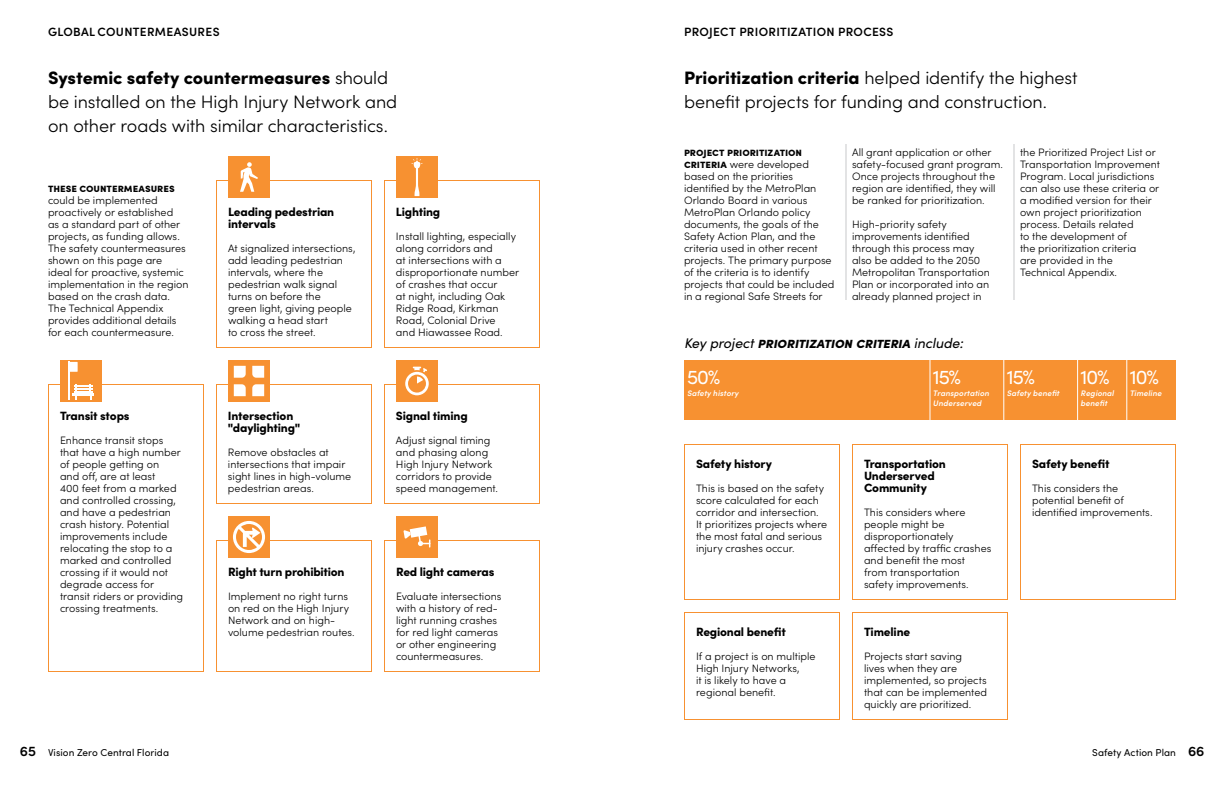
<style>
.page{position:relative;width:1224px;height:792px;background:#fff}
.page>*{position:absolute;margin:0;border:0;box-sizing:border-box;transform-origin:0 0}
.t1{font:20px "Sofia Pro";letter-spacing:-.05em;color:#fff}
.t2{font:300 18px/24px "Sofia Pro";letter-spacing:-.005em;color:#000}
.t3{font:italic 900 14px "Sofia Pro";letter-spacing:-.02em;color:#000}
.t4{font:900 12px/12px "Sofia Pro";letter-spacing:-.02em;color:#000}
.t5{font:600 12px "Sofia Pro";letter-spacing:.025em;color:#000}
.t6{font:300 10.8px/12px "Sofia Pro";color:#000}
.t7{font:900 10.8px "Sofia Pro";letter-spacing:-.005em;color:#000}
.t8{font:10px "Sofia Pro";letter-spacing:.005em;color:#000}
.t9{font:italic 600 8px/10px "Sofia Pro";letter-spacing:.015em;color:#fff}
.s1{font-weight:900}
.s2{font-weight:400}
.s3{font-weight:600;font-size:14px}
</style>
<div class="page">
<div style="left:384px;top:180px;width:156px;height:168px;border:1px solid #f79131"></div>
<div style="left:396px;top:156px;width:42px;height:42px;background:#f79131"></div>
<svg style="left:411px;top:158px;width:12px;height:38px"></svg>
<div style="left:48px;top:384px;width:156px;height:288px;border:1px solid #f79131"></div>
<div style="left:60px;top:360px;width:42px;height:42px;background:#f79131"></div>
<hr style="left:72px;top:393px;width:22px;height:3px;background:#fff">
<svg style="left:74px;top:384px;width:19px;height:16px"></svg>
<hr style="left:68px;top:362px;width:2px;height:38px;background:#fff">
<svg style="left:70px;top:362px;width:8px;height:10px"></svg>
<div style="left:384px;top:540px;width:156px;height:132px;border:1px solid #f79131"></div>
<div style="left:396px;top:516px;width:42px;height:42px;background:#f79131"></div>
<svg style="left:403px;top:526px;width:27px;height:22px"></svg>
<div style="left:216px;top:180px;width:156px;height:168px;border:1px solid #f79131"></div>
<div style="left:228px;top:156px;width:42px;height:42px;background:#f79131"></div>
<svg style="left:240px;top:162px;width:18px;height:30px"></svg>
<div style="left:216px;top:540px;width:156px;height:132px;border:1px solid #f79131"></div>
<div style="left:228px;top:516px;width:42px;height:42px;background:#f79131"></div>
<svg style="left:233px;top:521px;width:32px;height:32px"></svg>
<div style="left:384px;top:384px;width:156px;height:120px;border:1px solid #f79131"></div>
<div style="left:396px;top:360px;width:42px;height:42px;background:#f79131"></div>
<svg style="left:405px;top:367px;width:24px;height:28px"></svg>
<div style="left:216px;top:384px;width:156px;height:120px;border:1px solid #f79131"></div>
<div style="left:228px;top:360px;width:42px;height:42px;background:#f79131"></div>
<svg style="left:234px;top:384px;width:12px;height:12px"></svg>
<svg style="left:234px;top:366px;width:12px;height:12px"></svg>
<svg style="left:252px;top:366px;width:12px;height:12px"></svg>
<svg style="left:252px;top:384px;width:12px;height:12px"></svg>
<div style="left:684px;top:444px;width:156px;height:156px;border:1px solid #f79131"></div>
<div style="left:684px;top:612px;width:156px;height:108px;border:1px solid #f79131"></div>
<div style="left:852px;top:612px;width:156px;height:108px;border:1px solid #f79131"></div>
<div style="left:1020px;top:444px;width:156px;height:156px;border:1px solid #f79131"></div>
<div style="left:852px;top:444px;width:156px;height:156px;border:1px solid #f79131"></div>
<hr style="left:1014px;top:144px;width:1px;height:156px;background:#c7c8ca">
<hr style="left:846px;top:144px;width:1px;height:156px;background:#c7c8ca">
<div style="left:684px;top:360px;width:246px;height:60px;background:#f79131"></div>
<div style="left:930px;top:360px;width:74px;height:60px;background:#f79131"></div>
<div style="left:1004px;top:360px;width:74px;height:60px;background:#f79131"></div>
<div style="left:1078px;top:360px;width:49px;height:60px;background:#f79131"></div>
<div style="left:1127px;top:360px;width:49px;height:60px;background:#f79131"></div>
<hr style="left:929px;top:360px;width:1px;height:60px;background:#fff">
<hr style="left:1003px;top:360px;width:1px;height:60px;background:#fff">
<hr style="left:1077px;top:360px;width:1px;height:60px;background:#fff">
<hr style="left:1126px;top:360px;width:1px;height:60px;background:#fff">
<p class="t5" style="left:48px;top:23px;width:173px">GLOBAL COUNTERMEASURES</p>
<h2 class="t2" style="left:48px;top:65px;width:351px"><span class="s1">Systemic safety countermeasures</span> should be installed on the High Injury Network and on other roads with similar characteristics.</h2>
<p class="t7" style="left:48px;top:180px;width:128px">these countermeasures</p>
<p class="t6" style="left:48px;top:194px;width:142px">could be implemented proactively or established<br>as a standard part of other projects, as funding allows.<br>The safety countermeasures shown on this page are ideal for proactive, systemic implementation in the region based on the crash data.<br>The Technical Appendix provides additional details for each countermeasure.</p>
<p class="t4" style="left:60px;top:409px;width:71px">Transit stops</p>
<p class="t6" style="left:60px;top:434px;width:125px">Enhance transit stops that have a high number of people getting on<br>and off, are at least<br>400 feet from a marked and controlled crossing, and have a pedestrian crash history. Potential improvements include relocating the stop to a marked and controlled crossing if it would not degrade access for transit riders or providing crossing treatments.</p>
<p class="t4" style="left:228px;top:205px;width:108px">Leading pedestrian intervals</p>
<p class="t6" style="left:228px;top:242px;width:129px">At signalized intersections, add leading pedestrian intervals, where the pedestrian walk signal turns on before the<br>green light, giving people walking a head start<br>to cross the street.</p>
<p class="t4" style="left:228px;top:409px;width:74px">Intersection "daylighting"</p>
<p class="t6" style="left:228px;top:446px;width:125px">Remove obstacles at intersections that impair sight lines in high-volume pedestrian areas.</p>
<p class="t4" style="left:228px;top:565px;width:118px">Right turn prohibition</p>
<p class="t6" style="left:228px;top:590px;width:128px">Implement no right turns on red on the High Injury<br>Network and on high&shy;volume pedestrian routes.</p>
<p class="t4" style="left:396px;top:205px;width:46px">Lighting</p>
<p class="t6" style="left:396px;top:230px;width:125px">Install lighting, especially along corridors and<br>at intersections with a disproportionate number of crashes that occur<br>at night, including Oak<br>Ridge Road, Kirkman<br>Road, Colonial Drive<br>and Hiawassee Road.</p>
<p class="t4" style="left:396px;top:409px;width:73px">Signal timing</p>
<p class="t6" style="left:396px;top:434px;width:103px">Adjust signal timing and phasing along<br>High Injury Network corridors to provide speed management.</p>
<p class="t4" style="left:396px;top:565px;width:100px">Red light cameras</p>
<p class="t6" style="left:396px;top:590px;width:107px">Evaluate intersections with a history of red&shy;light running crashes for red light cameras or other engineering countermeasures.</p>
<p class="t5" style="left:684px;top:23px;width:211px">PROJECT PRIORITIZATION PROCESS</p>
<h2 class="t2" style="left:684px;top:65px;width:395px"><span class="s1">Prioritization criteria</span> helped identify the highest benefit projects for funding and construction.</h2>
<p class="t6" style="left:684px;top:146px;width:152px"><span class="s1">project prioritization criteria</span> were developed based on the priorities identified by the MetroPlan<br>Orlando Board in various<br>MetroPlan Orlando policy documents, the goals of the<br>Safety Action Plan, and the criteria used in other recent projects. The primary purpose of the criteria is to identify projects that could be included in a regional Safe Streets for</p>
<p class="t6" style="left:852px;top:146px;width:152px">All grant application or other safety-focused grant program.<br>Once projects throughout the region are identified, they will be ranked for prioritization.</p>
<p class="t6" style="left:1020px;top:146px;width:141px">the Prioritized Project List or<br>Transportation Improvement<br>Program. Local jurisdictions can also use these criteria or a modified version for their own project prioritization process. Details related<br>to the development of<br>the prioritization criteria<br>are provided in the<br>Technical Appendix.</p>
<p class="t6" style="left:852px;top:218px;width:139px">High-priority safety improvements identified through this process may also be added to the 2050<br>Metropolitan Transportation<br>Plan or incorporated into an already planned project in</p>
<p class="t3" style="left:684px;top:332px;width:281px"><span class="s2">Key project</span> prioritization criteria <span class="s2">include:</span></p>
<h1 class="t1" style="left:687px;top:362px;width:35px">50%</h1>
<p class="t9" style="left:687px;top:388px;width:53px">Safety history</p>
<h1 class="t1" style="left:933px;top:362px;width:30px">15%</h1>
<p class="t9" style="left:933px;top:388px;width:58px">Transportation<br>Underserved</p>
<h1 class="t1" style="left:1007px;top:362px;width:30px">15%</h1>
<p class="t9" style="left:1007px;top:388px;width:54px">Safety benefit</p>
<h1 class="t1" style="left:1081px;top:362px;width:31px">10%</h1>
<p class="t9" style="left:1081px;top:388px;width:35px">Regional benefit</p>
<h1 class="t1" style="left:1130px;top:362px;width:31px">10%</h1>
<p class="t9" style="left:1130px;top:388px;width:33px">Timeline</p>
<p class="t4" style="left:696px;top:457px;width:78px">Safety history</p>
<p class="t6" style="left:696px;top:482px;width:133px">This is based on the safety score calculated for each corridor and intersection.<br>It prioritizes projects where the most fatal and serious injury crashes occur.</p>
<p class="t4" style="left:864px;top:457px;width:83px">Transportation</p>
<p class="t4" style="left:1032px;top:457px;width:79px">Safety benefit</p>
<p class="t4" style="left:864px;top:469px;width:72px">Underserved<br>Community</p>
<p class="t6" style="left:1032px;top:482px;width:93px">This considers the potential benefit of</p>
<p class="t6" style="left:864px;top:506px;width:103px">This considers where</p>
<p class="t6" style="left:1032px;top:506px;width:122px">identified improvements.</p>
<p class="t6" style="left:864px;top:518px;width:129px">people might be disproportionately affected by traffic crashes and benefit the most<br>from transportation safety improvements.</p>
<p class="t4" style="left:696px;top:625px;width:91px">Regional benefit</p>
<p class="t4" style="left:864px;top:625px;width:48px">Timeline</p>
<p class="t6" style="left:696px;top:650px;width:121px">If a project is on multiple<br>High Injury Networks,<br>it is likely to have a regional benefit.</p>
<p class="t6" style="left:864px;top:650px;width:125px">Projects start saving<br>lives when they are implemented, so projects that can be implemented quickly are prioritized.</p>
<p class="t8" style="left:20px;top:745px;width:151px"><span class="s3">65</span> Vision Zero Central Florida</p>
<p class="t8" style="left:1092px;top:745px;width:114px">Safety Action Plan <span class="s3">66</span></p>
</div>
